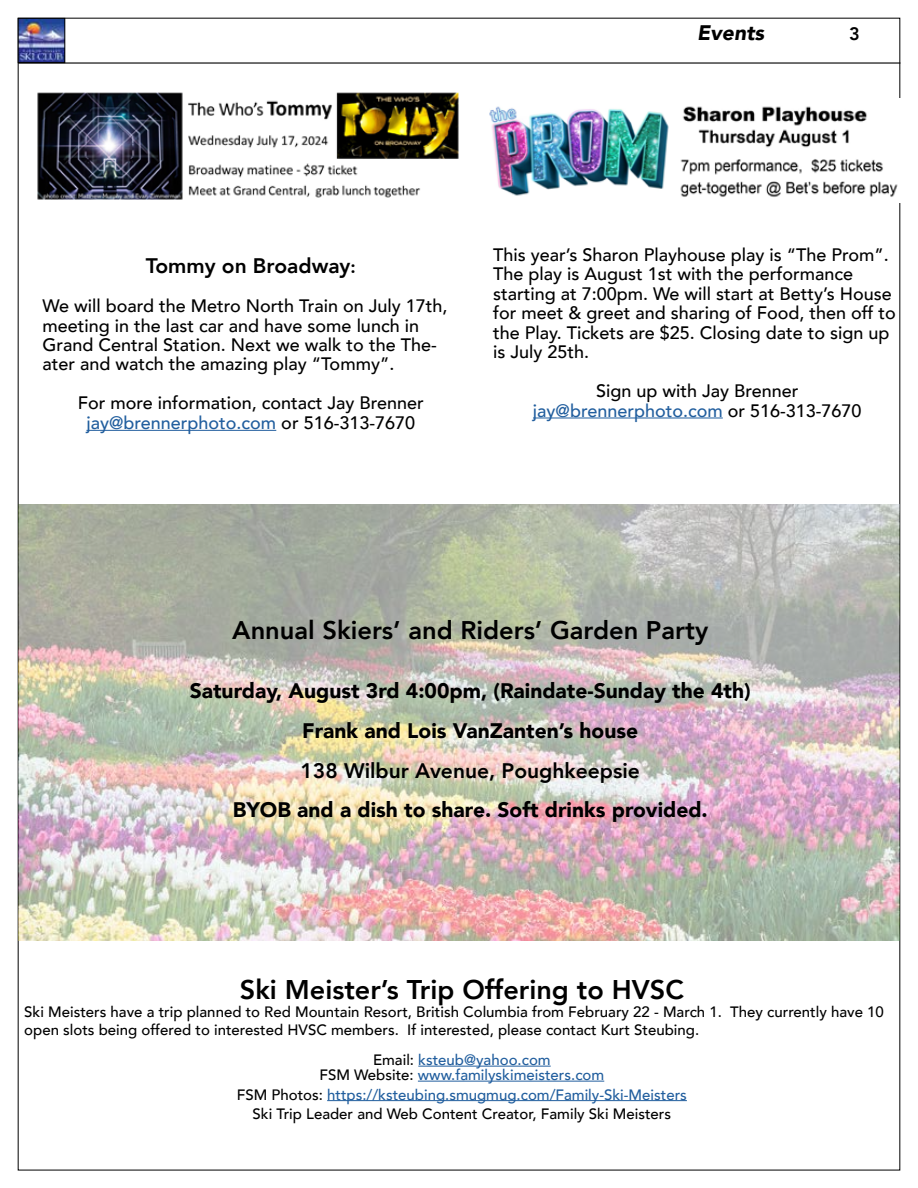
<style>
.page{position:relative;width:918px;height:1188px;background:#fff}
.page>*{position:absolute;margin:0;border:0;box-sizing:border-box;transform-origin:0 0}
.t1{font:800 27px "Avenir";color:#000}
.t2{font:800 25.5px "Avenir";color:#000}
.t3{font:900 21px/39.8px "Avenir";color:#000;text-align:center}
.t4{font:800 21px "Avenir";color:#000}
.t5{font:italic 900 21px "Avenir";color:#000}
.t6{font:500 18px/19.5px "Avenir";color:#000}
.t7{font:800 18px "Avenir";color:#000}
.t8{font:500 15px/18px "Avenir";color:#000}
.t9{font:500 15px/15px "Avenir";color:#215e9e;text-align:center}
.s1{font-size:18px}
.s2{color:#215e9e}
.s3{color:#000}
</style>
<div class="page">
<img style="left:20px;top:20px;width:43px;height:41px">
<div style="left:18px;top:18px;width:47px;height:45px;border:1px solid #000"></div>
<hr style="left:18px;top:62px;width:882px;height:2px;background:#000">
<img style="left:489px;top:106px;width:409px;height:91px">
<hr style="left:533px;top:418px;width:190px;height:1px;background:#215e9e">
<hr style="left:86px;top:430px;width:190px;height:1px;background:#215e9e">
<img style="left:18px;top:504px;width:881px;height:437px">
<img style="left:37px;top:92px;width:421px;height:108px">
<hr style="left:418px;top:1066px;width:133px;height:1px;background:#215e9e">
<hr style="left:418px;top:1081px;width:186px;height:1px;background:#215e9e">
<hr style="left:327px;top:1100px;width:360px;height:1px;background:#215e9e">
<p class="t5" style="left:697px;top:15px;width:69px">Events</p>
<p class="t7" style="left:849px;top:19px;width:12px">3</p>
<p class="t4" style="left:146px;top:249px;width:212px">Tommy on Broadway<span class="s1">:</span></p>
<p class="t6" style="left:43px;top:295px;width:406px">We will board the Metro North Train on July 17th, meeting in the last car and have some lunch in Grand Central Station. Next we walk to the The&shy;ater and watch the amazing play “Tommy”.</p>
<p class="t6" style="left:78px;top:393px;width:348px;text-align:center">For more information, contact Jay Brenner <span class="s2">jay@brennerphoto.com</span> or 516-313-7670</p>
<p class="t6" style="left:493px;top:244px;width:404px">This year’s Sharon Playhouse play is “The Prom”.<br>The play is August 1st with the performance starting at 7:00pm. We will start at Betty’s House for meet &amp; greet and sharing of Food, then off to the Play. Tickets are $25. Closing date to sign up is July 25th.</p>
<p class="t6" style="left:533px;top:380px;width:330px;text-align:center">Sign up with Jay Brenner <span class="s2">jay@brennerphoto.com</span> or 516-313-7670</p>
<h2 class="t2" style="left:232px;top:610px;width:478px">Annual Skiers’ and Riders’ Garden Party</h2>
<p class="t3" style="left:190px;top:670px;width:563px">Saturday, August 3rd 4:00pm, (Raindate-Sunday the 4th)<br>Frank and Lois VanZanten’s house</p>
<p class="t4" style="left:301px;top:754px;width:341px">138 Wilbur Avenue, Poughkeepsie</p>
<p class="t3" style="left:233px;top:790px;width:477px">BYOB and a dish to share. Soft drinks provided.</p>
<h1 class="t1" style="left:240px;top:969px;width:446px">Ski Meister’s Trip Offering to HVSC</h1>
<p class="t8" style="left:24px;top:1002px;width:861px">Ski Meisters have a trip planned to Red Mountain Resort, British Columbia from February 22 - March 1. They currently have 10 open slots being offered to interested HVSC members. If interested, please contact Kurt Steubing.</p>
<p class="t9" style="left:319px;top:1051px;width:286px"><span class="s3">Email:</span> ksteub@yahoo.com<br><span class="s3">FSM Website:</span> www.familyskimeisters.com</p>
<p class="t8" style="left:237px;top:1084px;width:452px;line-height:19.5px;text-align:center">FSM Photos: <span class="s2">https://ksteubing.smugmug.com/Family-Ski-Meisters<br></span>Ski Trip Leader and Web Content Creator, Family Ski Meisters</p>
</div>
